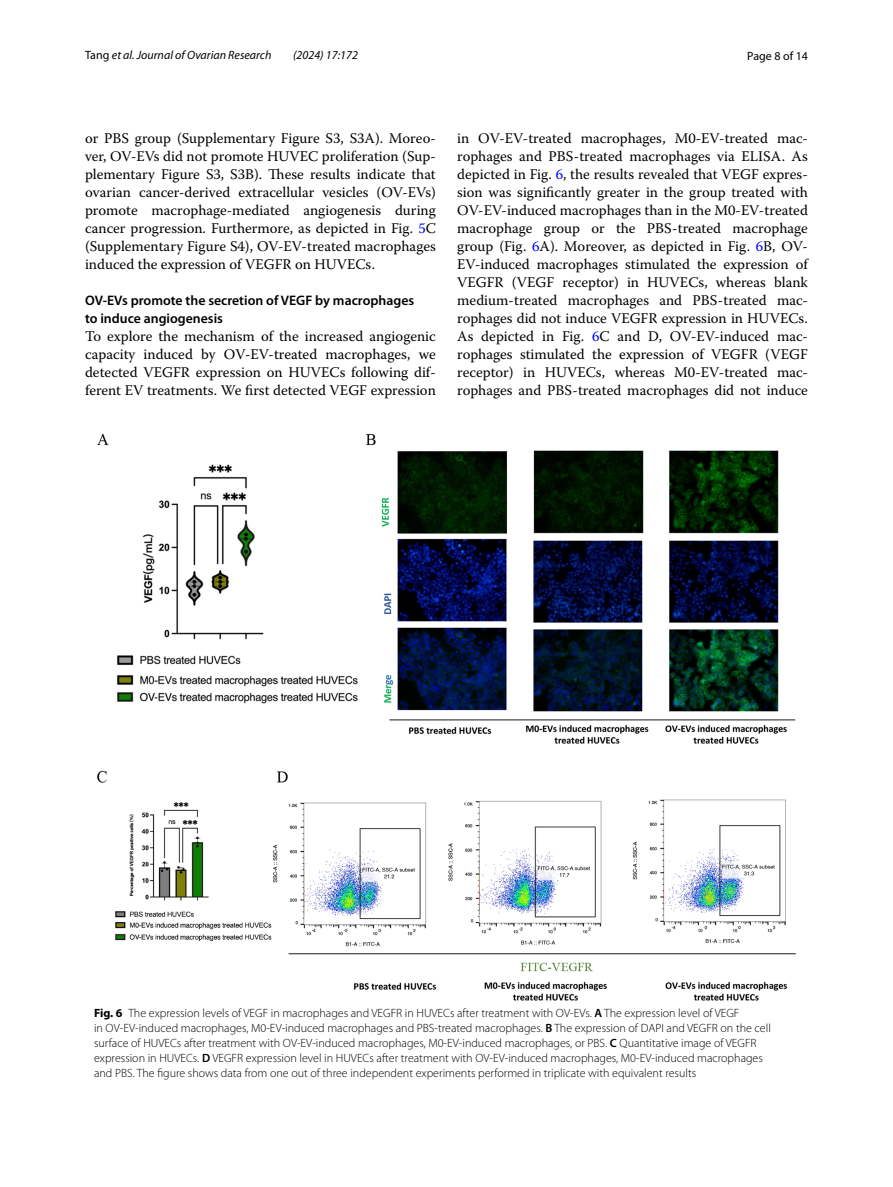
<style>
.page{position:relative;width:893px;height:1187px;background:#fff}
.page>*{position:absolute;margin:0;border:0;box-sizing:border-box;transform-origin:0 0}
.t1{font:14.7px/18px "Warnock Pro";color:#000;text-align:justify}
.t2{font:600 13.8px/18px "Myriad Pro";color:#000}
.t3{font:300 12px/15px "Myriad Pro";color:#000}
.t4{font:italic 12px "Myriad Pro";color:#000}
.t5{font:12px "Myriad Pro";color:#000}
.s1{font-style:normal}
.s2{color:#00f}
.s3{font-weight:700}
.s4{font-weight:600}
</style>
<div class="page">
<img style="left:97px;top:433px;width:699px;height:568px">
<p class="t4" style="left:85px;top:48px;width:188px"><span class="s1">Tang</span> et al. Journal of Ovarian Research</p>
<p class="t4" style="left:293px;top:48px;width:66px">(2024) 17:172</p>
<p class="t5" style="left:747px;top:48px;width:62px">Page 8 of 14</p>
<p class="t1" style="left:85px;top:128px;width:352px">or PBS group (Supplementary Figure S3, S3A). Moreo&shy;ver, OV-EVs did not promote HUVEC proliferation (Sup&shy;plementary Figure S3, S3B). These results indicate that ovarian cancer-derived extracellular vesicles (OV-EVs) promote macrophage-mediated angiogenesis during cancer progression. Furthermore, as depicted in Fig. <span class="s2">5</span>C (Supplementary Figure S4), OV-EV-treated macrophages induced the expression of VEGFR on HUVECs.</p>
<p class="t2" style="left:85px;top:291px;width:331px">OV‑EVs promote the secretion of VEGF by macrophages to induce angiogenesis</p>
<p class="t1" style="left:85px;top:326px;width:352px">To explore the mechanism of the increased angiogenic capacity induced by OV-EV-treated macrophages, we detected VEGFR expression on HUVECs following dif&shy;ferent EV treatments. We first detected VEGF expression</p>
<p class="t1" style="left:457px;top:128px;width:352px">in OV-EV-treated macrophages, M0-EV-treated mac&shy;rophages and PBS-treated macrophages via ELISA. As depicted in Fig. <span class="s2">6</span>, the results revealed that VEGF expres&shy;sion was significantly greater in the group treated with OV-EV-induced macrophages than in the M0-EV-treated macrophage group or the PBS-treated macrophage group (Fig. <span class="s2">6</span>A). Moreover, as depicted in Fig. <span class="s2">6</span>B, OV-EV-induced macrophages stimulated the expression of VEGFR (VEGF receptor) in HUVECs, whereas blank medium-treated macrophages and PBS-treated mac&shy;rophages did not induce VEGFR expression in HUVECs.<br>As depicted in Fig. <span class="s2">6</span>C and D, OV-EV-induced mac&shy;rophages stimulated the expression of VEGFR (VEGF receptor) in HUVECs, whereas M0-EV-treated mac&shy;rophages and PBS-treated macrophages did not induce</p>
<p class="t3" style="left:94px;top:1005px;width:678px"><span class="s3">Fig. 6</span> The expression levels of VEGF in macrophages and VEGFR in HUVECs after treatment with OV-EVs. <span class="s4">A</span> The expression level of VEGF<br>in OV-EV-induced macrophages, M0-EV-induced macrophages and PBS-treated macrophages. <span class="s4">B</span> The expression of DAPI and VEGFR on the cell surface of HUVECs after treatment with OV-EV-induced macrophages, M0-EV-induced macrophages, or PBS. <span class="s4">C</span> Quantitative image of VEGFR expression in HUVECs. <span class="s4">D</span> VEGFR expression level in HUVECs after treatment with OV-EV-induced macrophages, M0-EV-induced macrophages and PBS. The figure shows data from one out of three independent experiments performed in triplicate with equivalent results</p>
</div>
